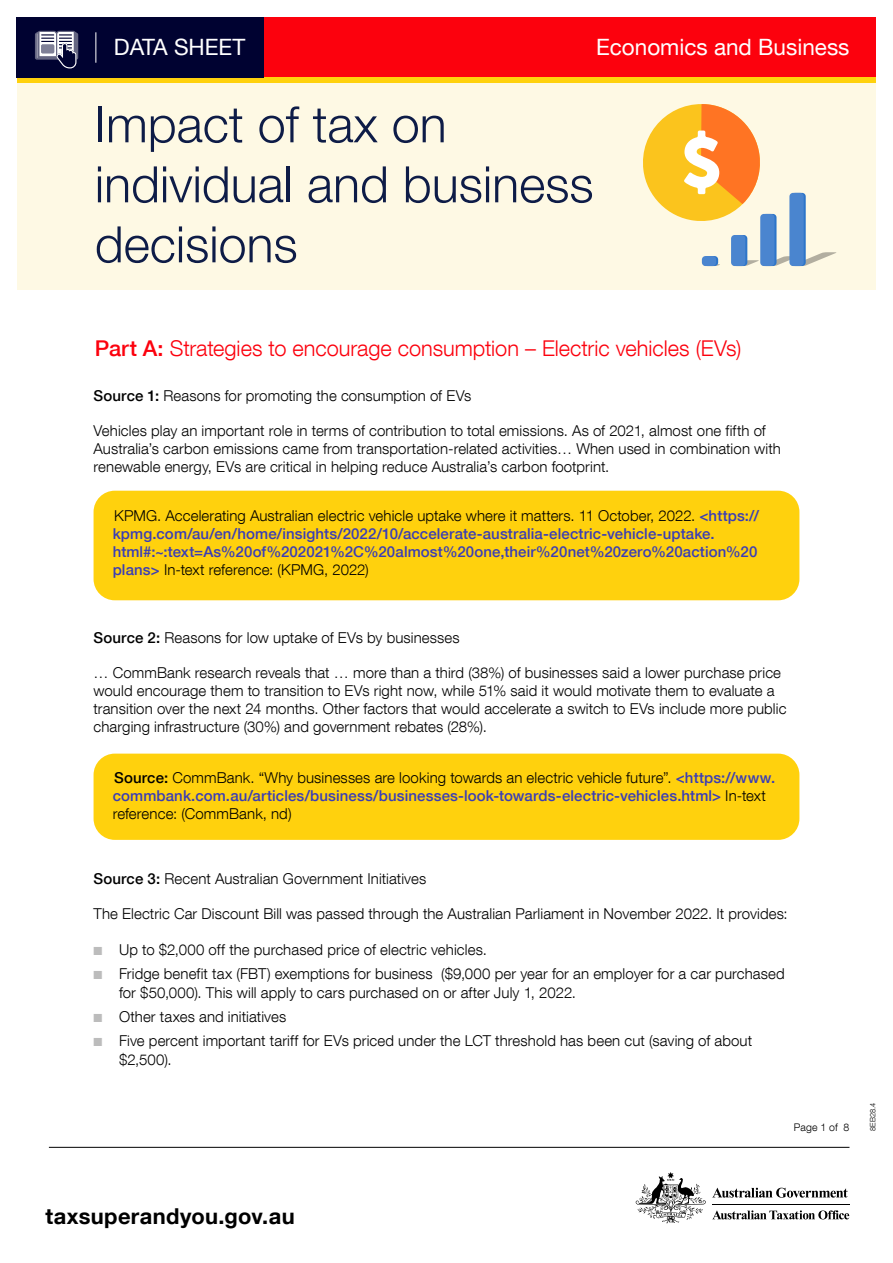
<style>
.page{position:relative;width:893px;height:1263px;background:#fff}
.page>*{position:absolute;margin:0;border:0;box-sizing:border-box;transform-origin:0 0}
.t1{font:300 50.25px/60px "Helvetica Neue LT Com";color:#0e1c47}
.t2{font:22.5px "Helvetica Neue LT Com";color:#fff}
.t3{font:700 21.9px "Helvetica Neue LT Com";letter-spacing:.015em;color:#000}
.t4{font:300 21.75px "Helvetica Neue LT Com";color:#fc010d}
.t5{font:300 15px/18px "Helvetica Neue LT Com";letter-spacing:.005em;color:#000}
.t6{font:500 15px/18px "Helvetica Neue LT Com";letter-spacing:.01em;color:#3a3db6}
.t7{font:300 10.5px "Helvetica Neue LT Com";letter-spacing:.01em;color:#000}
.t8{font:300 7.5px "Helvetica Neue LT Com";letter-spacing:.01em;color:#000}
.s1{font-weight:500}
.s2{font-weight:300;color:#000}
.s3{font-weight:500;color:#3a3db6}
.s4{color:#bcbcbc}
</style>
<div class="page">
<hr style="left:712px;top:1204px;width:137px;height:1px;background:#000">
<svg style="left:712px;top:1210px;width:137px;height:9px"></svg>
<svg style="left:712px;top:1188px;width:136px;height:10px"></svg>
<svg style="left:636px;top:1172px;width:70px;height:51px"></svg>
<hr style="left:49px;top:1147px;width:800px;height:1px;background:#000">
<div style="left:17px;top:17px;width:859px;height:272px;background:#fef9e4"></div>
<div style="left:17px;top:17px;width:859px;height:61px;background:#fc010d"></div>
<svg style="left:732px;top:252px;width:104px;height:14px"></svg>
<div style="left:791px;top:193px;width:15px;height:73px;background:#2d75c9;border-radius:4px"></div>
<div style="left:762px;top:214px;width:14px;height:52px;background:#3b7dcc;border-radius:4px"></div>
<div style="left:733px;top:235px;width:14px;height:31px;background:#367aca;border-radius:4px"></div>
<div style="left:704px;top:256px;width:14px;height:10px;background:#2d75c9;border-radius:4px"></div>
<div style="left:789px;top:193px;width:15px;height:73px;background:#4a85cf;border-radius:4px"></div>
<div style="left:760px;top:214px;width:14px;height:52px;background:#4a85cf;border-radius:4px"></div>
<div style="left:731px;top:235px;width:14px;height:31px;background:#4a85cf;border-radius:4px"></div>
<div style="left:702px;top:256px;width:14px;height:10px;background:#4a85cf;border-radius:4px"></div>
<svg style="left:643px;top:104px;width:120px;height:121px"></svg>
<div style="left:17px;top:78px;width:859px;height:5px;background:#ffd10d"></div>
<div style="left:16px;top:17px;width:248px;height:61px;background:#000231"></div>
<hr style="left:95px;top:32px;width:1px;height:31px;background:#fff">
<svg style="left:35px;top:31px;width:43px;height:37px"></svg>
<div style="left:94px;top:491px;width:705px;height:109px;background:#ffd10d;border-radius:21px"></div>
<div style="left:94px;top:754px;width:705px;height:86px;background:#ffd10d;border-radius:21px"></div>
<h2 class="t2" style="left:114px;top:34px;width:133px">DATA SHEET</h2>
<h2 class="t2" style="left:596px;top:34px;width:255px">Economics and Business</h2>
<h1 class="t1" style="left:95px;top:93px;width:500px">Impact of tax on individual and business decisions</h1>
<h3 class="t4" style="left:95px;top:335px;width:648px"><span class="s1">Part A:</span> Strategies to encourage consumption – Electric vehicles (EVs)</h3>
<p class="t5" style="left:94px;top:386px;width:379px"><span class="s1">Source 1:</span> Reasons for promoting the consumption of EVs</p>
<p class="t5" style="left:94px;top:421px;width:689px">Vehicles play an important role in terms of contribution to total emissions. As of 2021, almost one fifth of<br>Australia’s carbon emissions came from transportation-related activities… When used in combination with renewable energy, EVs are critical in helping reduce Australia’s carbon footprint.</p>
<p class="t6" style="left:113px;top:506px;width:648px"><span class="s2">KPMG. Accelerating Australian electric vehicle uptake where it matters. 11 October, 2022.</span> &lt;https:// kpmg.com/au/en/home/insights/2022/10/accelerate-australia-electric-vehicle-uptake. html#:~:text=As%20of%202021%2C%20almost%20one,their%20net%20zero%20action%20 plans&gt; <span class="s2">In-text reference: (KPMG, 2022)</span></p>
<p class="t5" style="left:94px;top:629px;width:368px"><span class="s1">Source 2:</span> Reasons for low uptake of EVs by businesses</p>
<p class="t5" style="left:94px;top:664px;width:694px">… CommBank research reveals that … more than a third (38%) of businesses said a lower purchase price would encourage them to transition to EVs right now, while 51% said it would motivate them to evaluate a transition over the next 24 months. Other factors that would accelerate a switch to EVs include more public charging infrastructure (30%) and government rebates (28%).</p>
<p class="t5" style="left:113px;top:769px;width:664px"><span class="s1">Source:</span> CommBank. “Why businesses are looking towards an electric vehicle future”. <span class="s3">&lt;https://www. commbank.com.au/articles/business/businesses-look-towards-electric-vehicles.html&gt;</span> In-text reference: (CommBank, nd)</p>
<p class="t5" style="left:94px;top:869px;width:334px"><span class="s1">Source 3:</span> Recent Australian Government Initiatives</p>
<p class="t5" style="left:94px;top:904px;width:696px">The Electric Car Discount Bill was passed through the Australian Parliament in November 2022. It provides:</p>
<p class="t5" style="left:94px;top:940px;width:395px"><span class="s4">■</span> Up to $2,000 off the purchased price of electric vehicles.</p>
<p class="t5" style="left:119px;top:963px;width:667px;line-height:19.5px;text-indent:-26px"><span class="s4">■</span> Fridge benefit tax (FBT) exemptions for business ($9,000 per year for an employer for a car purchased for $50,000). This will apply to cars purchased on or after July 1, 2022.</p>
<p class="t5" style="left:94px;top:1007px;width:194px"><span class="s4">■</span> Other taxes and initiatives</p>
<p class="t5" style="left:119px;top:1030px;width:635px;line-height:19.5px;text-indent:-26px"><span class="s4">■</span> Five percent important tariff for EVs priced under the LCT threshold has been cut (saving of about $2,500).</p>
<p class="t7" style="left:794px;top:1121px;width:57px">Page 1 of 8</p>
<p class="t8" style="left:868px;top:1131px;width:30px;rotate:-90deg">8EB28.4</p>
<h3 class="t3" style="left:46px;top:1202px;width:251px">taxsuperandyou.gov.au</h3>
</div>
